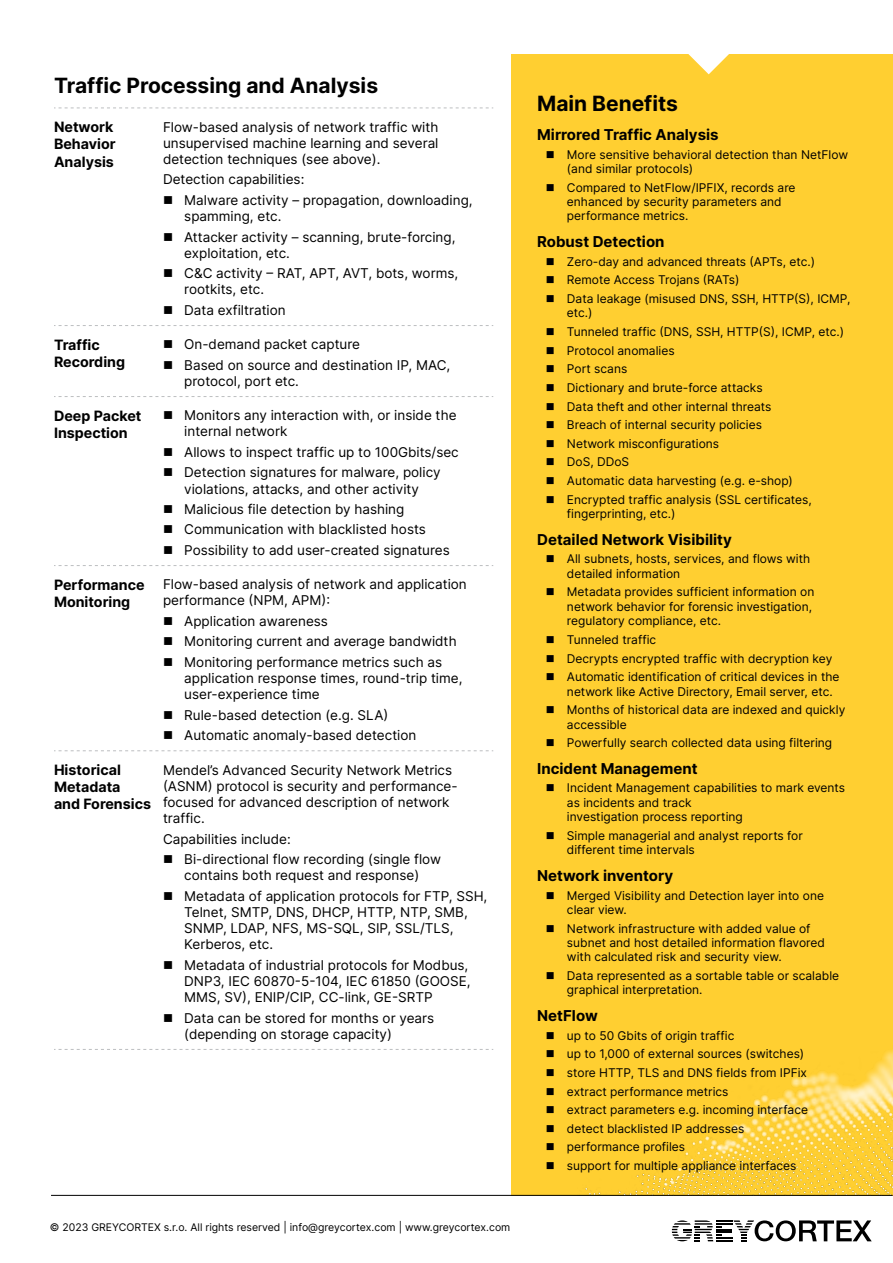
<style>
.page{position:relative;width:893px;height:1263px;background:#fff}
.page>*{position:absolute;margin:0;border:0;box-sizing:border-box;transform-origin:0 0}
.t1{font:700 21px "Inter";color:#000}
.t2{font:700 15px "Inter";color:#000}
.t3{font:700 14.25px/17.1px "Inter";color:#000}
.t4{font:13.5px/20.4px "Inter";color:#000}
.t5{font:12px/18.6px "Inter";color:#000}
.t6{font:10.5px "Inter";color:#000}
</style>
<div class="page">
<svg style="left:54px;top:108px;width:439px;height:1px"></svg>
<svg style="left:54px;top:325px;width:439px;height:1px"></svg>
<svg style="left:54px;top:396px;width:439px;height:1px"></svg>
<svg style="left:54px;top:565px;width:439px;height:1px"></svg>
<svg style="left:54px;top:750px;width:439px;height:1px"></svg>
<svg style="left:54px;top:1049px;width:439px;height:1px"></svg>
<div style="left:512px;top:54px;width:381px;height:1142px;background:#ffcf31"></div>
<img style="left:577px;top:1050px;width:316px;height:145px">
<svg style="left:672px;top:1220px;width:200px;height:21px"></svg>
<hr style="left:51px;top:1195px;width:842px;height:1px;background:#000">
<svg style="left:688px;top:54px;width:41px;height:20px"></svg>
<h1 class="t1" style="left:54px;top:70px;width:326px">Traffic Processing and Analysis</h1>
<p class="t3" style="left:54px;top:118px;width:63px">Network<br>Behavior<br>Analysis</p>
<p class="t4" style="left:163px;top:118px;width:277px;line-height:16.2px;text-align:justify">Flow-based analysis of network traffic with unsupervised machine learning and several detection techniques (see above).</p>
<p class="t4" style="left:184px;top:169px;width:290px;text-indent:-21px">Detection capabilities:<br>Malware activity – propagation, downloading,</p>
<p class="t4" style="left:184px;top:206px;width:273px">spamming, etc.<br>Attacker activity – scanning, brute-forcing,</p>
<p class="t4" style="left:184px;top:242px;width:276px">exploitation, etc.<br>C&amp;C activity – RAT, APT, AVT, bots, worms,</p>
<p class="t4" style="left:184px;top:279px;width:103px">rootkits, etc.<br>Data exfiltration</p>
<p class="t3" style="left:54px;top:336px;width:73px">Traffic<br>Recording</p>
<p class="t4" style="left:184px;top:334px;width:268px">On-demand packet capture<br>Based on source and destination IP, MAC,</p>
<p class="t4" style="left:184px;top:370px;width:116px">protocol, port etc.</p>
<p class="t3" style="left:54px;top:407px;width:89px">Deep Packet<br>Inspection</p>
<p class="t4" style="left:184px;top:407px;width:274px;line-height:16.2px">Monitors any interaction with, or inside the internal network</p>
<p class="t4" style="left:184px;top:441px;width:276px">Allows to inspect traffic up to 100Gbits/sec<br>Detection signatures for malware, policy</p>
<p class="t4" style="left:184px;top:478px;width:267px">violations, attacks, and other activity Malicious file detection by hashing Communication with blacklisted hosts Possibility to add user-created signatures</p>
<p class="t3" style="left:54px;top:576px;width:92px">Performance<br>Monitoring</p>
<p class="t4" style="left:163px;top:576px;width:305px;line-height:16.2px">Flow-based analysis of network and application performance (NPM, APM):</p>
<p class="t4" style="left:184px;top:610px;width:274px">Application awareness<br>Monitoring current and average bandwidth<br>Monitoring performance metrics such as</p>
<p class="t4" style="left:184px;top:670px;width:280px;line-height:16.2px">application response times, round-trip time, user-experience time</p>
<p class="t4" style="left:184px;top:704px;width:234px">Rule-based detection (e.g. SLA)<br>Automatic anomaly-based detection</p>
<p class="t3" style="left:54px;top:761px;width:99px">Historical<br>Metadata<br>and Forensics</p>
<p class="t4" style="left:163px;top:761px;width:296px;line-height:16.2px">Mendel’s Advanced Security Network Metrics (ASNM) protocol is security and performance&shy;focused for advanced description of network traffic.</p>
<p class="t4" style="left:184px;top:828px;width:258px;text-indent:-21px">Capabilities include:<br>Bi-directional flow recording (single flow</p>
<p class="t4" style="left:184px;top:865px;width:305px">contains both request and response)<br>Metadata of application protocols for FTP, SSH,</p>
<p class="t4" style="left:184px;top:903px;width:285px;line-height:16.2px">Telnet, SMTP, DNS, DHCP, HTTP, NTP, SMB,<br>SNMP, LDAP, NFS, MS-SQL, SIP, SSL/TLS,<br>Kerberos, etc.</p>
<p class="t4" style="left:184px;top:956px;width:288px;line-height:16.2px">Metadata of industrial protocols for Modbus,<br>DNP3, IEC 60870-5-104, IEC 61850 (GOOSE,<br>MMS, SV), ENIP/CIP, CC-link, GE-SRTP</p>
<p class="t4" style="left:184px;top:1009px;width:251px;line-height:16.2px">Data can be stored for months or years (depending on storage capacity)</p>
<p class="t6" style="left:50px;top:1220px;width:462px">© 2023 GREYCORTEX s.r.o. All rights reserved | info@greycortex.com | www.greycortex.com</p>
<h1 class="t1" style="left:537px;top:88px;width:142px">Main Benefits</h1>
<p class="t2" style="left:537px;top:124px;width:183px">Mirrored Traffic Analysis</p>
<p class="t5" style="left:567px;top:147px;width:283px;line-height:14.4px">More sensitive behavioral detection than NetFlow (and similar protocols)</p>
<p class="t5" style="left:567px;top:180px;width:230px;line-height:14.4px">Compared to NetFlow/IPFIX, records are enhanced by security parameters and performance metrics.</p>
<p class="t2" style="left:537px;top:231px;width:129px">Robust Detection</p>
<p class="t5" style="left:567px;top:252px;width:285px">Zero-day and advanced threats (APTs, etc.)<br>Remote Access Trojans (RATs)<br>Data leakage (misused DNS, SSH, HTTP(S), ICMP,</p>
<p class="t5" style="left:567px;top:303px;width:279px">etc.)<br>Tunneled traffic (DNS, SSH, HTTP(S), ICMP, etc.)<br>Protocol anomalies<br>Port scans<br>Dictionary and brute-force attacks<br>Data theft and other internal threats<br>Breach of internal security policies<br>Network misconfigurations<br>DoS, DDoS<br>Automatic data harvesting (e.g. e-shop)<br>Encrypted traffic analysis (SSL certificates,</p>
<p class="t5" style="left:567px;top:504px;width:110px">fingerprinting, etc.)</p>
<p class="t2" style="left:537px;top:528px;width:196px">Detailed Network Visibility</p>
<p class="t5" style="left:567px;top:551px;width:245px;line-height:14.4px">All subnets, hosts, services, and flows with detailed information</p>
<p class="t5" style="left:567px;top:585px;width:249px;line-height:14.4px">Metadata provides sufficient information on network behavior for forensic investigation, regulatory compliance, etc.</p>
<p class="t5" style="left:567px;top:630px;width:274px">Tunneled traffic<br>Decrypts encrypted traffic with decryption key<br>Automatic identification of critical devices in the</p>
<p class="t5" style="left:567px;top:682px;width:280px">network like Active Directory, Email server, etc.<br>Months of historical data are indexed and quickly</p>
<p class="t5" style="left:567px;top:715px;width:267px">accessible<br>Powerfully search collected data using filtering</p>
<p class="t2" style="left:537px;top:757px;width:162px">Incident Management</p>
<p class="t5" style="left:567px;top:781px;width:280px;line-height:14.4px">Incident Management capabilities to mark events as incidents and track<br>investigation process reporting</p>
<p class="t5" style="left:567px;top:828px;width:237px;line-height:14.4px">Simple managerial and analyst reports for different time intervals</p>
<p class="t2" style="left:537px;top:864px;width:137px">Network inventory</p>
<p class="t5" style="left:567px;top:888px;width:259px;line-height:14.4px">Merged Visibility and Detection layer into one clear view.</p>
<p class="t5" style="left:567px;top:921px;width:259px;line-height:14.4px">Network infrastructure with added value of subnet and host detailed information flavored with calculated risk and security view.</p>
<p class="t5" style="left:567px;top:968px;width:274px;line-height:14.4px">Data represented as a sortable table or scalable graphical interpretation.</p>
<p class="t2" style="left:537px;top:1004px;width:62px">NetFlow</p>
<p class="t5" style="left:567px;top:1026px;width:243px">up to 50 Gbits of origin traffic<br>up to 1,000 of external sources (switches) store HTTP, TLS and DNS fields from IPFix extract performance metrics<br>extract parameters e.g. incoming interface detect blacklisted IP addresses performance profiles<br>support for multiple appliance interfaces</p>
</div>
